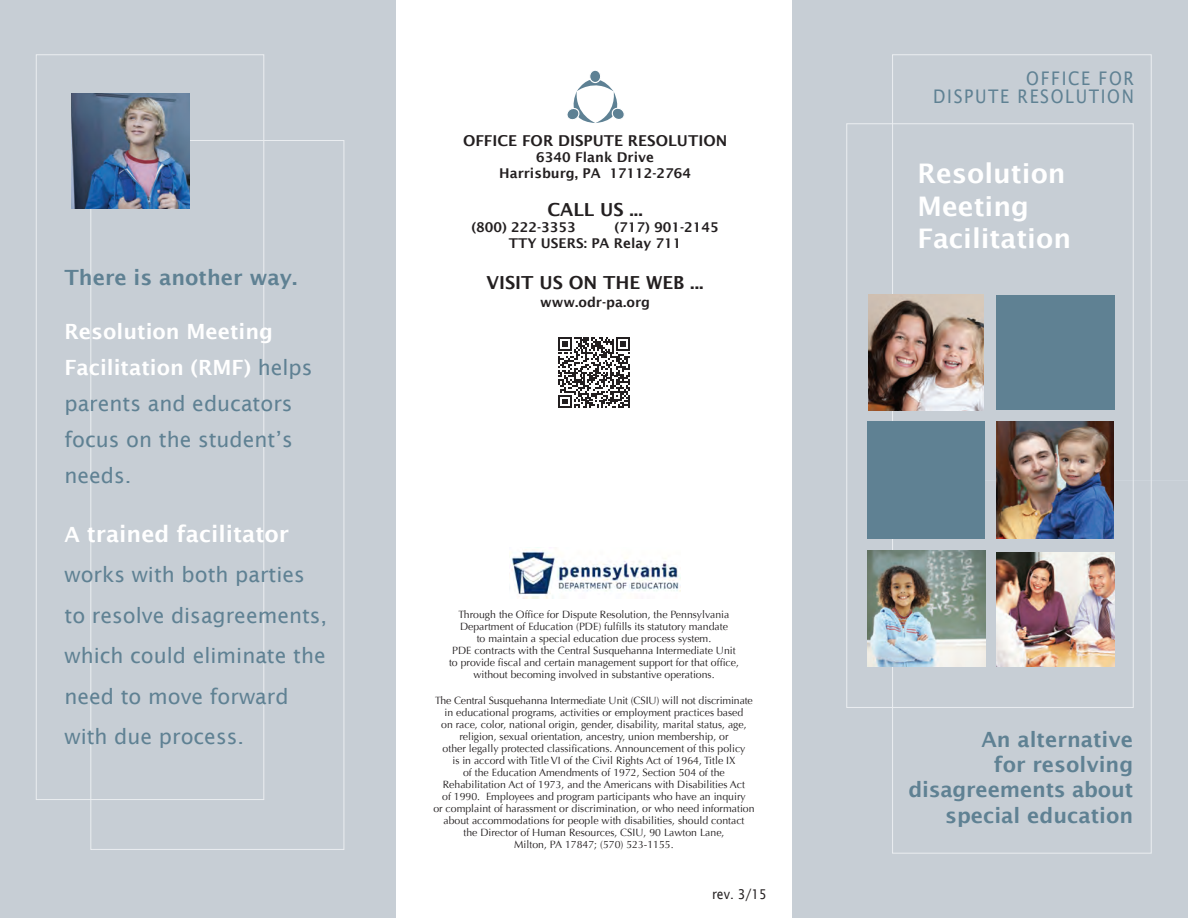
<style>
.page{position:relative;width:1188px;height:918px;background:#fff}
.page>*{position:absolute;margin:0;border:0;box-sizing:border-box;transform-origin:0 0}
.t1{font:700 27px "Lucida Grande";color:#fff}
.t2{font:600 22.5px "Lucida Sans";color:#fff}
.t3{font:21px/40.5px "Lucida Sans";color:#5f8193}
.t4{font:600 21px/25.2px "Lucida Sans";color:#5f8193;text-align:right}
.t5{font:600 21px "Lucida Sans";color:#fff}
.t6{font:18.75px "Lucida Sans";letter-spacing:.1em;color:#5f8193;scale:.88 1}
.t7{font:600 18px "Lucida Sans";color:#231f20}
.t8{font:600 15px "Lucida Sans";color:#231f20}
.t9{font:600 13.5px "Lucida Sans";color:#231f20}
.t10{font:13.5px "Lucida Sans";color:#231f20;scale:.9 1}
.Main_Text{font:10.5px/12px "Optima";color:#231f20;text-align:center}
.s1{font-weight:600;color:#fff}
.s2{font-size:21px}
</style>
<div class="page">
<div style="left:0;top:0;width:396px;height:918px;background:#c7ced5"></div>
<div style="left:792px;top:0;width:396px;height:918px;background:#c7ced5"></div>
<hr style="left:970px;top:480px;width:218px;height:1px;background:#ced5dc">
<img style="left:997px;top:421px;width:117px;height:117px">
<div style="left:996px;top:295px;width:118px;height:115px;background:#5f8193"></div>
<div style="left:846px;top:123px;width:288px;height:585px;border:1px solid #ebeef1"></div>
<div style="left:36px;top:54px;width:228px;height:746px;border:1px solid #ebeef1"></div>
<img style="left:72px;top:94px;width:118px;height:114px">
<img style="left:868px;top:295px;width:116px;height:115px">
<div style="left:867px;top:421px;width:118px;height:117px;background:#5f8193"></div>
<img style="left:997px;top:552px;width:117px;height:115px">
<svg style="left:567px;top:70px;width:57px;height:53px"></svg>
<img style="left:511px;top:549px;width:170px;height:50px">
<img style="left:867px;top:551px;width:118px;height:116px">
<svg style="left:558px;top:337px;width:72px;height:71px"></svg>
<p class="t4" style="left:64px;top:265px;width:234px">There is another way.</p>
<p class="t5" style="left:64px;top:320px;width:210px">Resolution Meeting</p>
<p class="t3" style="left:64px;top:350px;width:250px;line-height:36px"><span class="s1">Facilitation (RMF)</span> helps parents and educators focus on the student’s needs.</p>
<p class="t2" style="left:64px;top:521px;width:226px"><span class="s2">A</span> trained facilitator</p>
<p class="t3" style="left:64px;top:555px;width:264px">works with both parties to resolve disagreements, which could eliminate the need to move forward with due process.</p>
<p class="t8" style="left:463px;top:132px;width:266px">OFFICE FOR DISPUTE RESOLUTION</p>
<p class="t9" style="left:536px;top:149px;width:119px">6340 Flank Drive</p>
<p class="t9" style="left:499px;top:165px;width:193px">Harrisburg, PA 17112-2764</p>
<p class="t7" style="left:547px;top:199px;width:97px">CALL US ...</p>
<p class="t9" style="left:472px;top:219px;width:106px">(800) 222-3353</p>
<p class="t9" style="left:615px;top:219px;width:106px">(717) 901-2145</p>
<p class="t9" style="left:509px;top:236px;width:174px">TTY USERS: PA Relay 711</p>
<p class="t7" style="left:486px;top:273px;width:219px">VISIT US ON THE WEB ...</p>
<p class="t9" style="left:540px;top:295px;width:111px">www.odr-pa.org</p>
<p class="Main_Text" style="left:459px;top:609px;width:272px">Through the Office for Dispute Resolution, the Pennsylvania</p>
<p class="Main_Text" style="left:460px;top:621px;width:269px">Department of Education (PDE) fulfills its statutory mandate</p>
<p class="Main_Text" style="left:477px;top:633px;width:236px">to maintain a special education due process system.</p>
<p class="Main_Text" style="left:452px;top:645px;width:285px">PDE contracts with the Central Susquehanna Intermediate Unit</p>
<p class="Main_Text" style="left:449px;top:657px;width:291px">to provide fiscal and certain management support for that office,</p>
<p class="Main_Text" style="left:473px;top:669px;width:243px">without becoming involved in substantive operations.</p>
<p class="Main_Text" style="left:435px;top:695px;width:319px">The Central Susquehanna Intermediate Unit (CSIU) will not discriminate in educational programs, activities or employment practices based<br>on race, color, national origin, gender, disability, marital status, age, religion, sexual orientation, ancestry, union membership, or</p>
<p class="Main_Text" style="left:443px;top:743px;width:304px">other legally protected classifications. Announcement of this policy</p>
<p class="Main_Text" style="left:452px;top:755px;width:285px">is in accord with Title VI of the Civil Rights Act of 1964, Title IX</p>
<p class="Main_Text" style="left:443px;top:767px;width:304px">of the Education Amendments of 1972, Section 504 of the<br>Rehabilitation Act of 1973, and the Americans with Disabilities Act</p>
<p class="Main_Text" style="left:442px;top:791px;width:305px">of 1990. Employees and program participants who have an inquiry</p>
<p class="Main_Text" style="left:433px;top:803px;width:323px">or complaint of harassment or discrimination, or who need information about accommodations for people with disabilities, should contact</p>
<p class="Main_Text" style="left:463px;top:827px;width:263px">the Director of Human Resources, CSIU, 90 Lawton Lane,<br>Milton, PA 17847; (570) 523-1155.</p>
<p class="t10" style="left:712px;top:886px;width:62px">rev. 3/15</p>
<p class="t6" style="left:1026px;top:68px;width:124px">OFFICE FOR</p>
<p class="t6" style="left:933px;top:86px;width:230px">DISPUTE RESOLUTION</p>
<p class="t1" style="left:918px;top:152px;width:150px">Resolution</p>
<p class="t1" style="left:918px;top:184px;width:113px">Meeting</p>
<p class="t1" style="left:918px;top:216px;width:155px">Facilitation</p>
<p class="t4" style="left:982px;top:727px;width:153px">An alternative</p>
<p class="t4" style="left:994px;top:752px;width:141px">for resolving</p>
<p class="t4" style="left:909px;top:777px;width:226px">disagreements about special education</p>
</div>
